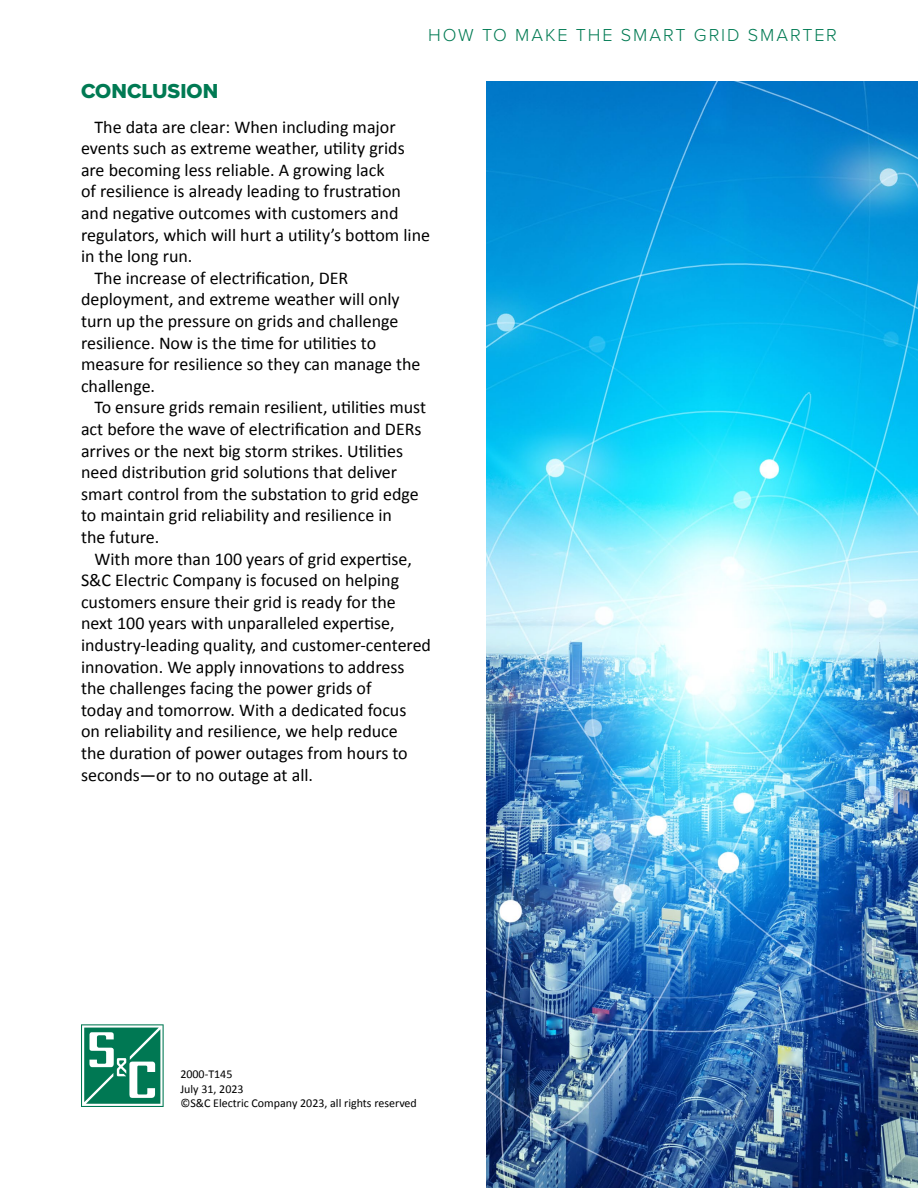
<style>
.page{position:relative;width:918px;height:1188px;background:#fff}
.page>*{position:absolute;margin:0;border:0;box-sizing:border-box;transform-origin:0 0}
.H2___Section_Heading{font:21px "Proxima Nova Extrabld";color:#007a53}
.Body{font:18px/21.6px "Calibri";color:#000}
.t1{font:300 18px "Proxima Nova";letter-spacing:.105em;color:#007a53}
.t2{font:12px/14.4px "Calibri";color:#000}
</style>
<div class="page">
<svg style="left:81px;top:1024px;width:83px;height:83px"></svg>
<img style="left:486px;top:81px;width:432px;height:1107px">
<p class="t1" style="left:428px;top:22px;width:410px">HOW TO MAKE THE SMART GRID SMARTER</p>
<h2 class="H2___Section_Heading" style="left:81px;top:75px;width:139px">CONCLUSION</h2>
<p class="Body" style="left:81px;top:116px;width:351px;text-indent:14px">The data are clear: When including major events such as extreme weather, utility grids are becoming less reliable. A growing lack<br>of resilience is already leading to frustration and negative outcomes with customers and regulators, which will hurt a utility’s bottom line in the long run.</p>
<p class="Body" style="left:81px;top:267px;width:341px;text-indent:14px">The increase of electrification, DER deployment, and extreme weather will only turn up the pressure on grids and challenge resilience. Now is the time for utilities to measure for resilience so they can manage the challenge.</p>
<p class="Body" style="left:81px;top:397px;width:347px;text-indent:14px">To ensure grids remain resilient, utilities must act before the wave of electrification and DERs arrives or the next big storm strikes. Utilities need distribution grid solutions that deliver smart control from the substation to grid edge to maintain grid reliability and resilience in<br>the future.</p>
<p class="Body" style="left:81px;top:548px;width:352px;text-indent:14px">With more than 100 years of grid expertise, S&amp;C Electric Company is focused on helping customers ensure their grid is ready for the next 100 years with unparalleled expertise, industry-leading quality, and customer-centered innovation. We apply innovations to address the challenges facing the power grids of<br>today and tomorrow. With a dedicated focus<br>on reliability and resilience, we help reduce<br>the duration of power outages from hours to seconds—or to no outage at all.</p>
<p class="t2" style="left:180px;top:1067px;width:238px">2000-T145<br>July 31, 2023<br>©S&amp;C Electric Company 2023, all rights reserved</p>
</div>
